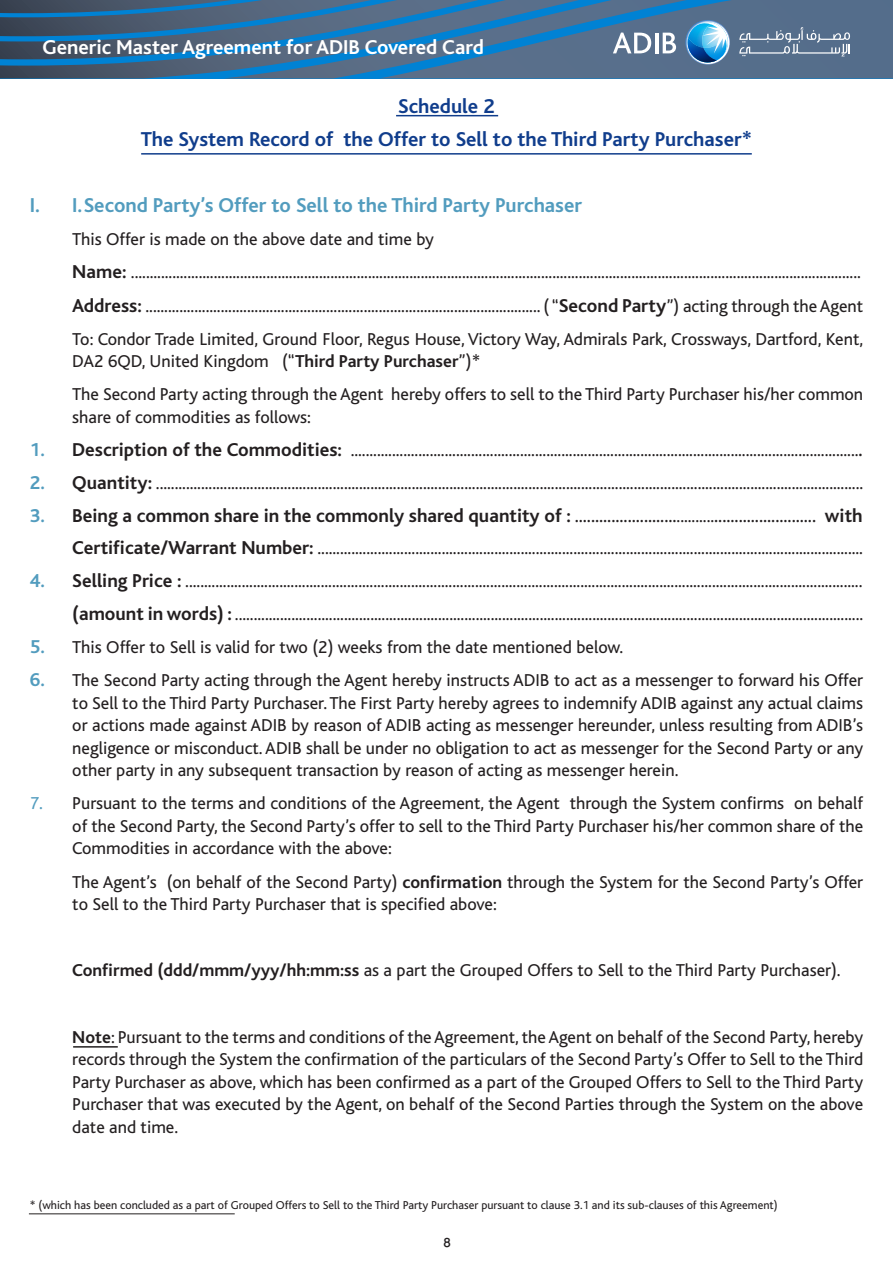
<style>
.page{position:relative;width:893px;height:1263px;background:#fff}
.page>*{position:absolute;margin:0;border:0;box-sizing:border-box;transform-origin:0 0}
.Text-1{font:700 21px "Bliss";color:#103d8c}
.Text-1-2{font:700 21px "Bliss";color:#529cbe}
.t1{font:700 21px "Bliss";color:#fff}
.Text-1-3{font:700 19.5px "Bliss";color:#231f20}
.Text-1-4{font:18px/22.5px "Bliss";color:#231f20}
.t2{font:500 18px "Win Soft Pro";color:#231f20}
.Text-1-5{font:12px "Bliss";color:#231f20}
.s1{font-weight:700;font-size:19.5px}
.s2{font-weight:700}
.s3{font-weight:700;font-size:19.5px;color:#529cbe}
.s4{color:#529cbe}
.s5{font-weight:400}
.s6{font-weight:400;font-size:18px}
</style>
<div class="page">
<svg style="left:0;top:0;width:893px;height:78px;background:#486f92"></svg>
<hr style="left:29px;top:1213px;width:206px;height:1px;background:#231f20">
<hr style="left:141px;top:153px;width:611px;height:2px;background:#103d8c">
<hr style="left:396px;top:115px;width:102px;height:1px;background:#103d8c">
<hr style="left:73px;top:1046px;width:45px;height:1px;background:#231f20">
<p class="t1" style="left:43px;top:37px;width:443px">Generic Master Agreement for ADIB Covered Card</p>
<p class="Text-1" style="left:398px;top:95px;width:98px">Schedule 2</p>
<p class="Text-1" style="left:141px;top:128px;width:613px">The System Record of the Offer to Sell to the Third Party Purchaser*</p>
<p class="Text-1-2" style="left:30px;top:194px;width:554px">I. I.Second Party’s Offer to Sell to the Third Party Purchaser</p>
<p class="Text-1-4" style="left:72px;top:229px;width:363px">This Offer is made on the above date and time by</p>
<p class="Text-1-4" style="left:72px;top:262px;width:790px"><span class="s1">Name:</span> ..................................................................................................................................................................................................</p>
<p class="Text-1-4" style="left:72px;top:295px;width:792px"><span class="s1">Address:</span> ......................................................................................................... ( “<span class="s1">Second Party</span>”) acting through the Agent</p>
<p class="Text-1-4" style="left:72px;top:328px;width:792px">To: Condor Trade Limited, Ground Floor, Regus House, Victory Way, Admirals Park, Crossways, Dartford, Kent,<br>DA2 6QD, United Kingdom (“<span class="s2">Third Party Purchaser</span>”)*</p>
<p class="Text-1-4" style="left:72px;top:384px;width:792px">The Second Party acting through the Agent hereby offers to sell to the Third Party Purchaser his/her common share of commodities as follows:</p>
<p class="Text-1-4" style="left:30px;top:439px;width:834px"><span class="s3">1.</span> <span class="s1">Description of the Commodities:</span> .......................................................................................................................................<span class="s2">.</span></p>
<p class="Text-1-4" style="left:30px;top:472px;width:835px"><span class="s3">2.</span> <span class="s1">Quantity:</span> ............................................................................................................................................................................................</p>
<p class="Text-1-3" style="left:30px;top:506px;width:834px"><span class="s4">3.</span> Being a common share in the commonly shared quantity of : <span class="s5">.........................</span><span class="s6">..........</span><span class="s5">.........................</span> with</p>
<p class="Text-1-4" style="left:72px;top:537px;width:792px"><span class="s1">Certificate/Warrant Number:</span> .................................................................................................................................................</p>
<p class="Text-1-4" style="left:30px;top:570px;width:834px"><span class="s3">4.</span> <span class="s1">Selling Price :</span> ....................................................................................................................................................................................</p>
<p class="Text-1-4" style="left:72px;top:603px;width:792px"><span class="s1">(amount in words) :</span> .......................................................................................................................................................................</p>
<p class="Text-1-4" style="left:30px;top:636px;width:595px"><span class="s3">5.</span> This Offer to Sell is valid for two (2) weeks from the date mentioned below.</p>
<p class="Text-1-4" style="left:72px;top:669px;width:792px;text-align:justify;text-indent:-43px"><span class="s3">6.</span> The Second Party acting through the Agent hereby instructs ADIB to act as a messenger to forward his Offer to Sell to the Third Party Purchaser. The First Party hereby agrees to indemnify ADIB against any actual claims or actions made against ADIB by reason of ADIB acting as messenger hereunder, unless resulting from ADIB’s negligence or misconduct. ADIB shall be under no obligation to act as messenger for the Second Party or any other party in any subsequent transaction by reason of acting as messenger herein.</p>
<p class="Text-1-4" style="left:72px;top:793px;width:792px;text-align:justify;text-indent:-43px"><span class="s4">7.</span> Pursuant to the terms and conditions of the Agreement, the Agent through the System confirms on behalf of the Second Party, the Second Party’s offer to sell to the Third Party Purchaser his/her common share of the Commodities in accordance with the above:</p>
<p class="Text-1-4" style="left:72px;top:871px;width:792px">The Agent’s (on behalf of the Second Party) <span class="s2">confirmation</span> through the System for the Second Party’s Offer to Sell to the Third Party Purchaser that is specified above:</p>
<p class="Text-1-4" style="left:72px;top:959px;width:770px"><span class="s2">Confirmed (ddd/mmm/yyy/hh:mm:ss</span> as a part the Grouped Offers to Sell to the Third Party Purchaser).</p>
<p class="Text-1-4" style="left:72px;top:1026px;width:792px;text-align:justify"><span class="s2">Note</span>: Pursuant to the terms and conditions of the Agreement, the Agent on behalf of the Second Party, hereby records through the System the confirmation of the particulars of the Second Party’s Offer to Sell to the Third Party Purchaser as above, which has been confirmed as a part of the Grouped Offers to Sell to the Third Party Purchaser that was executed by the Agent, on behalf of the Second Parties through the System on the above date and time.</p>
<p class="Text-1-5" style="left:30px;top:1199px;width:749px">* (which has been concluded as a part of Grouped Offers to Sell to the Third Party Purchaser pursuant to clause 3.1 and its sub-clauses of this Agreement)</p>
<p class="t2" style="left:443px;top:1230px;width:9px">8</p>
</div>
